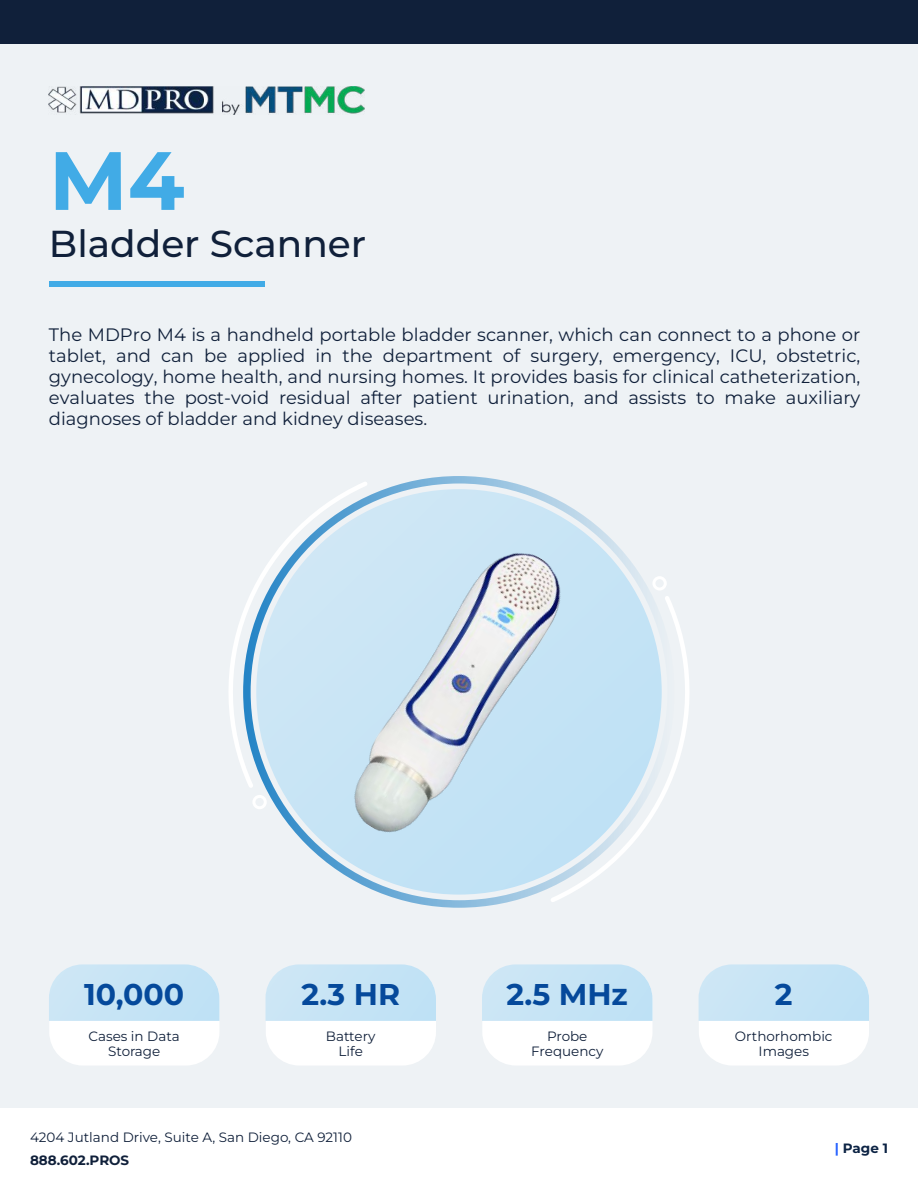
<style>
.page{position:relative;width:918px;height:1188px;background:#fff}
.page>*{position:absolute;margin:0;border:0;box-sizing:border-box;transform-origin:0 0}
.t1{font:700 82.5px "Montserrat";color:#41abe6}
.t2{font:500 37.5px "Montserrat";color:#10203a}
.t3{font:700 30px "Montserrat";color:#05499b}
.t4{font:18px/21px "Montserrat";color:#10203a;text-align:justify}
.t5{font:13.5px/15px "Montserrat";color:#10203a;text-align:center}
.t6{font:700 13.5px "Montserrat";color:#10203a}
.t7{font:700 13.5px "Montserrat";color:#0c2344}
.s1{color:#2561ff}
</style>
<div class="page">
<div style="left:0;top:0;width:918px;height:1107px;background:#eef2f5"></div>
<div style="left:49px;top:281px;width:216px;height:6px;background:#41abe6"></div>
<div style="left:0;top:0;width:918px;height:43px;background:#10203a"></div>
<div style="left:49px;top:965px;width:170px;height:101px;background:#fff;border-radius:34px"></div>
<svg style="left:49px;top:964px;width:170px;height:57px;background:#c8e4f5"></svg>
<div style="left:266px;top:965px;width:170px;height:101px;background:#fff;border-radius:34px"></div>
<svg style="left:265px;top:964px;width:171px;height:57px;background:#c8e4f5"></svg>
<div style="left:482px;top:965px;width:171px;height:101px;background:#fff;border-radius:34px"></div>
<svg style="left:482px;top:964px;width:171px;height:57px;background:#c8e4f5"></svg>
<div style="left:699px;top:965px;width:170px;height:101px;background:#fff;border-radius:34px"></div>
<svg style="left:699px;top:964px;width:170px;height:57px;background:#c8e4f5"></svg>
<svg style="left:267px;top:476px;width:396px;height:432px"></svg>
<svg style="left:547px;top:592px;width:142px;height:314px"></svg>
<svg style="left:229px;top:478px;width:142px;height:314px"></svg>
<div style="left:252px;top:795px;width:15px;height:14px;border:3px solid #fff;border-radius:50%"></div>
<div style="left:652px;top:576px;width:15px;height:15px;border:3px solid #fff;border-radius:50%"></div>
<img style="left:295px;top:503px;width:316px;height:390px">
<img style="left:48px;top:87px;width:316px;height:28px">
<h1 class="t1" style="left:49px;top:126px;width:137px">M4</h1>
<h2 class="t2" style="left:49px;top:219px;width:319px">Bladder Scanner</h2>
<p class="t4" style="left:49px;top:324px;width:813px">The MDPro M4 is a handheld portable bladder scanner, which can connect to a phone or tablet, and can be applied in the department of surgery, emergency, ICU, obstetric, gynecology, home health, and nursing homes. It provides basis for clinical catheterization, evaluates the post-void residual after patient urination, and assists to make auxiliary diagnoses of bladder and kidney diseases.</p>
<h3 class="t3" style="left:84px;top:975px;width:102px">10,000</h3>
<p class="t5" style="left:89px;top:1029px;width:93px">Cases in Data<br>Storage</p>
<h3 class="t3" style="left:301px;top:974px;width:100px">2.3 HR</h3>
<p class="t5" style="left:326px;top:1028px;width:51px">Battery<br>Life</p>
<p class="t5" style="left:30px;top:1130px;width:323px">4204 Jutland Drive, Suite A, San Diego, CA 92110</p>
<p class="t6" style="left:30px;top:1151px;width:101px">888.602.PROS</p>
<h3 class="t3" style="left:507px;top:974px;width:123px">2.5 MHz</h3>
<p class="t5" style="left:531px;top:1028px;width:74px">Probe<br>Frequency</p>
<h3 class="t3" style="left:775px;top:974px;width:19px">2</h3>
<p class="t5" style="left:735px;top:1028px;width:99px">Orthorhombic<br>Images</p>
<p class="t7" style="left:835px;top:1140px;width:55px"><span class="s1">|</span> Page 1</p>
</div>
